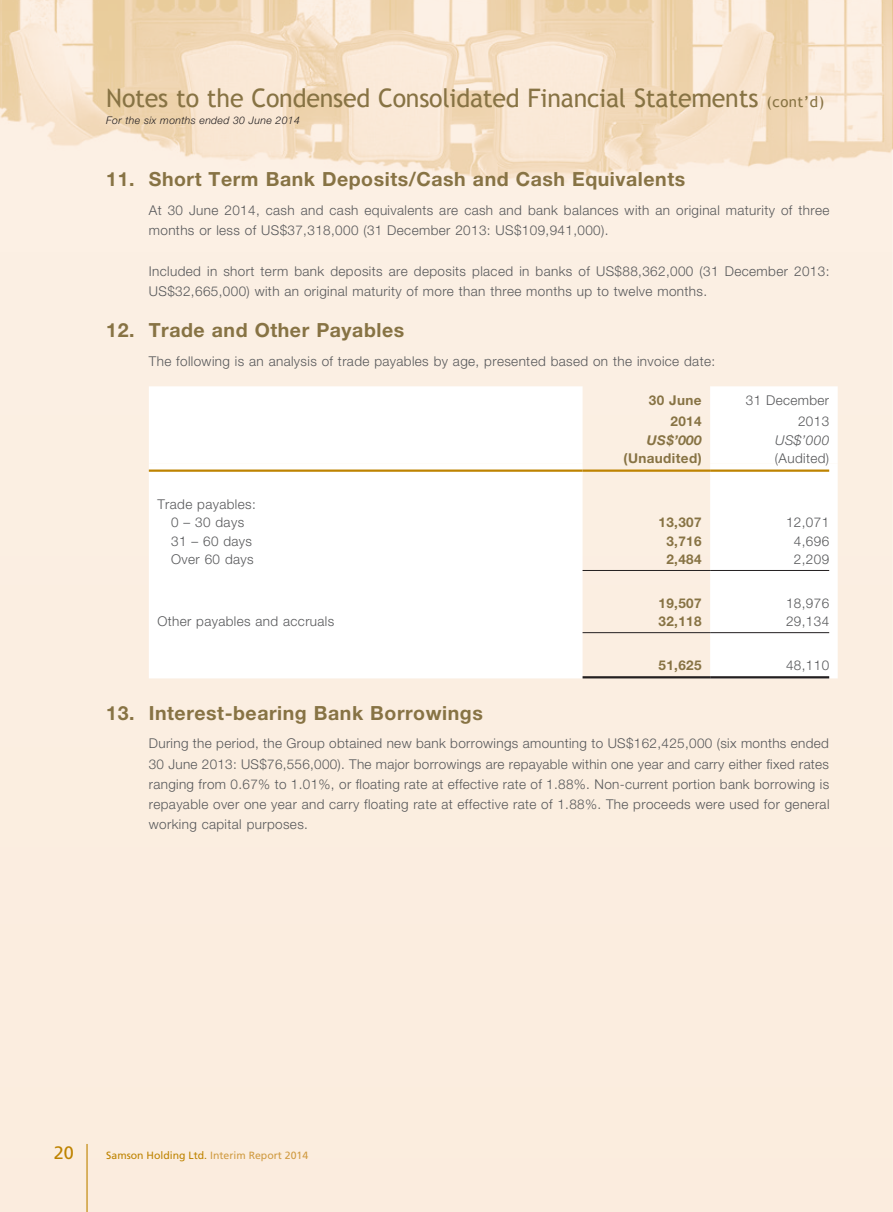
<style>
.page{position:relative;width:893px;height:1212px;background:#fff}
.page>*{position:absolute;margin:0;border:0;box-sizing:border-box;transform-origin:0 0}
.t1{font:25.5px "Trebuchet MS";letter-spacing:-.01em;color:#877344}
.t2{font:700 19.5px "Helvetica Neue LT Std";letter-spacing:.03em;color:#877344}
.t3{font:18px "Frutiger LT Std";color:#be8300}
.t4{font:300 13.5px/20.2px "Helvetica Neue LT Std";letter-spacing:.03em;color:#57585a}
.t5{font:700 13.5px "Helvetica Neue LT Std";letter-spacing:.03em;color:#877344}
.t6{font:italic 700 13.5px "Helvetica Neue LT Std";color:#877344}
.t7{font:italic 300 13.5px "Helvetica Neue LT Std";color:#57585a}
.t8{font:10.5px "Frutiger LT Std";color:#be8300}
.t9{font:italic 300 10.5px "Helvetica Neue LT Std";letter-spacing:.03em;color:#231f20}
.s1{font-size:15px}
.s2{color:#d09b42}
</style>
<div class="page">
<img style="left:0;top:0;width:893px;height:1212px">
<hr style="left:86px;top:1144px;width:2px;height:68px;background:#be8300">
<svg style="left:149px;top:386px;width:689px;height:77px"></svg>
<svg style="left:149px;top:463px;width:689px;height:215px"></svg>
<hr style="left:149px;top:469px;width:434px;height:3px;background:#be8300">
<hr style="left:583px;top:469px;width:127px;height:3px;background:#be8300">
<hr style="left:710px;top:469px;width:119px;height:3px;background:#be8300">
<hr style="left:583px;top:570px;width:127px;height:1px;background:#231f20">
<hr style="left:710px;top:570px;width:119px;height:1px;background:#231f20">
<hr style="left:583px;top:632px;width:127px;height:1px;background:#231f20">
<hr style="left:710px;top:632px;width:119px;height:1px;background:#231f20">
<hr style="left:583px;top:676px;width:127px;height:2px;background:#231f20">
<hr style="left:710px;top:676px;width:119px;height:2px;background:#231f20">
<h1 class="t1" style="left:106px;top:83px;width:719px">Notes to the Condensed Consolidated Financial Statements <span class="s1">(cont’d)</span></h1>
<p class="t9" style="left:106px;top:114px;width:195px">For the six months ended 30 June 2014</p>
<h2 class="t2" style="left:106px;top:167px;width:580px">11. Short Term Bank Deposits/Cash and Cash Equivalents</h2>
<p class="t4" style="left:149px;top:200px;width:682px">At 30 June 2014, cash and cash equivalents are cash and bank balances with an original maturity of three months or less of US$37,318,000 (31 December 2013: US$109,941,000).</p>
<p class="t4" style="left:149px;top:261px;width:682px">Included in short term bank deposits are deposits placed in banks of US$88,362,000 (31 December 2013:<br>US$32,665,000) with an original maturity of more than three months up to twelve months.</p>
<h2 class="t2" style="left:106px;top:318px;width:299px">12. Trade and Other Payables</h2>
<p class="t4" style="left:149px;top:351px;width:568px">The following is an analysis of trade payables by age, presented based on the invoice date:</p>
<p class="t5" style="left:649px;top:392px;width:54px">30 June</p>
<p class="t4" style="left:746px;top:390px;width:85px">31 December</p>
<p class="t5" style="left:670px;top:413px;width:33px">2014</p>
<p class="t4" style="left:798px;top:411px;width:33px">2013</p>
<p class="t6" style="left:647px;top:432px;width:56px">US$’000</p>
<p class="t7" style="left:775px;top:432px;width:56px">US$’000</p>
<p class="t5" style="left:624px;top:450px;width:80px">(Unaudited)</p>
<p class="t4" style="left:775px;top:448px;width:56px">(Audited)</p>
<p class="t4" style="left:157px;top:494px;width:100px;line-height:18.5px;text-align:center">Trade payables:<br>0 – 30 days</p>
<p class="t5" style="left:658px;top:514px;width:45px">13,307</p>
<p class="t4" style="left:786px;top:512px;width:45px">12,071</p>
<p class="t4" style="left:171px;top:530px;width:82px">31 – 60 days</p>
<p class="t5" style="left:666px;top:532px;width:37px">3,716</p>
<p class="t4" style="left:794px;top:530px;width:37px">4,696</p>
<p class="t4" style="left:171px;top:549px;width:84px">Over 60 days</p>
<p class="t5" style="left:666px;top:551px;width:37px">2,484</p>
<p class="t4" style="left:794px;top:549px;width:37px">2,209</p>
<p class="t5" style="left:658px;top:595px;width:45px">19,507</p>
<p class="t4" style="left:786px;top:592px;width:45px">18,976</p>
<p class="t4" style="left:157px;top:611px;width:179px">Other payables and accruals</p>
<p class="t5" style="left:658px;top:613px;width:45px">32,118</p>
<p class="t4" style="left:786px;top:611px;width:45px">29,134</p>
<p class="t5" style="left:658px;top:657px;width:45px">51,625</p>
<p class="t4" style="left:786px;top:655px;width:45px">48,110</p>
<h2 class="t2" style="left:106px;top:701px;width:378px">13. Interest-bearing Bank Borrowings</h2>
<p class="t4" style="left:149px;top:733px;width:682px;text-align:justify">During the period, the Group obtained new bank borrowings amounting to US$162,425,000 (six months ended 30 June 2013: US$76,556,000). The major borrowings are repayable within one year and carry either fixed rates ranging from 0.67% to 1.01%, or floating rate at effective rate of 1.88%. Non-current portion bank borrowing is repayable over one year and carry floating rate at effective rate of 1.88%. The proceeds were used for general working capital purposes.</p>
<h3 class="t3" style="left:54px;top:1142px;width:22px">20</h3>
<p class="t8" style="left:106px;top:1149px;width:203px">Samson Holding Ltd. <span class="s2">Interim Report 2014</span></p>
</div>
